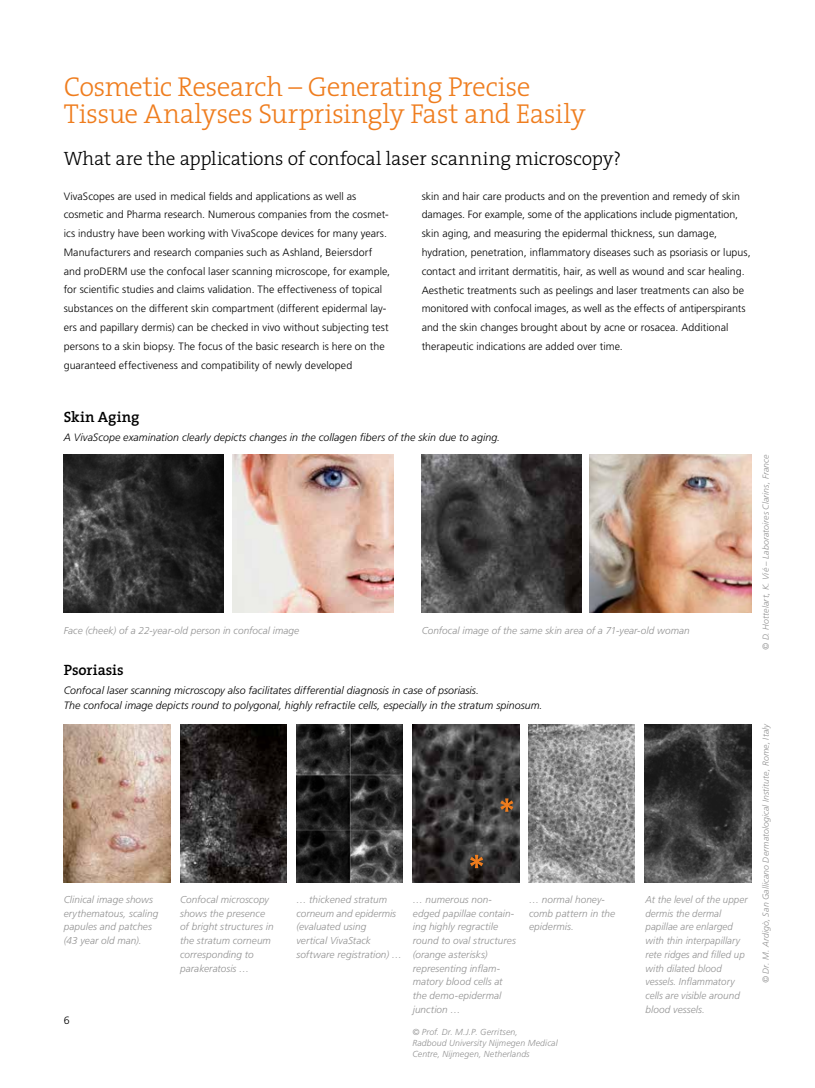
<style>
.page{position:relative;width:815px;height:1088px;background:#fff}
.page>*{position:absolute;margin:0;border:0;box-sizing:border-box;transform-origin:0 0}
.t1{font:300 27.5px/27.5px "The Serif";letter-spacing:-.02em;color:#ef7d1e}
.t2{font:300 19.38px "The Serif";letter-spacing:-.005em;color:#000}
.t3{font:600 15px "The Serif";color:#000}
.t4{font:300 10.62px/18.8px "Frutiger";letter-spacing:.005em;color:#000}
.t5{font:italic 300 10.62px/15px "Frutiger";letter-spacing:.005em;color:#000}
.t6{font:italic 300 10px/13.8px "Frutiger";letter-spacing:.005em;color:#929292}
.t7{font:italic 300 8.75px/11.2px "Frutiger";letter-spacing:.01em;color:#929292}
</style>
<div class="page">
<img style="left:232px;top:454px;width:161px;height:158px">
<img style="left:590px;top:454px;width:161px;height:158px">
<img style="left:64px;top:454px;width:159px;height:158px">
<img style="left:422px;top:454px;width:159px;height:158px">
<img style="left:180px;top:724px;width:107px;height:158px">
<img style="left:528px;top:724px;width:107px;height:158px">
<img style="left:645px;top:724px;width:106px;height:158px">
<img style="left:64px;top:724px;width:106px;height:158px">
<img style="left:296px;top:724px;width:107px;height:158px">
<img style="left:412px;top:724px;width:107px;height:158px">
<svg style="left:470px;top:855px;width:13px;height:13px"></svg>
<svg style="left:500px;top:798px;width:13px;height:14px"></svg>
<h1 class="t1" style="left:64px;top:72px;width:523px">Cosmetic Research – Generating Precise<br>Tissue Analyses Surprisingly Fast and Easily</h1>
<h2 class="t2" style="left:64px;top:143px;width:559px">What are the applications of confocal laser scanning microscopy?</h2>
<p class="t4" style="left:64px;top:187px;width:328px">VivaScopes are used in medical fields and applications as well as cosmetic and Pharma research. Numerous companies from the cosmet&shy;ics industry have been working with VivaScope devices for many years.<br>Manufacturers and research companies such as Ashland, Beiersdorf and proDERM use the confocal laser scanning microscope, for example, for scientific studies and claims validation. The effectiveness of topical substances on the different skin compartment (different epidermal lay&shy;ers and papillary dermis) can be checked in vivo without subjecting test persons to a skin biopsy. The focus of the basic research is here on the guaranteed effectiveness and compatibility of newly developed</p>
<p class="t4" style="left:422px;top:187px;width:330px">skin and hair care products and on the prevention and remedy of skin damages. For example, some of the applications include pigmentation, skin aging, and measuring the epidermal thickness, sun damage, hydration, penetration, inflammatory diseases such as psoriasis or lupus, contact and irritant dermatitis, hair, as well as wound and scar healing.<br>Aesthetic treatments such as peelings and laser treatments can also be monitored with confocal images, as well as the effects of antiperspirants and the skin changes brought about by acne or rosacea. Additional therapeutic indications are added over time.</p>
<h3 class="t3" style="left:64px;top:404px;width:77px">Skin Aging</h3>
<p class="t5" style="left:64px;top:429px;width:438px">A VivaScope examination clearly depicts changes in the collagen fibers of the skin due to aging.</p>
<p class="t6" style="left:64px;top:623px;width:237px">Face (cheek) of a 22-year-old person in confocal image</p>
<p class="t6" style="left:422px;top:623px;width:270px">Confocal image of the same skin area of a 71-year-old woman</p>
<h3 class="t3" style="left:64px;top:657px;width:61px">Psoriasis</h3>
<p class="t5" style="left:64px;top:682px;width:480px">Confocal laser scanning microscopy also facilitates differential diagnosis in case of psoriasis.<br>The confocal image depicts round to polygonal, highly refractile cells, especially in the stratum spinosum.</p>
<p class="t6" style="left:64px;top:892px;width:96px">Clinical image shows erythematous, scaling papules and patches (43 year old man).</p>
<p class="t6" style="left:180px;top:892px;width:95px">Confocal microscopy shows the presence of bright structures in the stratum corneum corresponding to parakeratosis …</p>
<p class="t6" style="left:296px;top:892px;width:107px">… thickened stratum corneum and epidermis (evaluated using<br>vertical VivaStack software registration) …</p>
<p class="t6" style="left:413px;top:892px;width:105px">… numerous non&shy;edged papillae contain&shy;ing highly regractile round to oval structures (orange asterisks) representing inflam&shy;matory blood cells at the demo-epidermal junction …</p>
<p class="t6" style="left:529px;top:892px;width:87px">… normal honey&shy;comb pattern in the epidermis.</p>
<p class="t6" style="left:645px;top:892px;width:104px">At the level of the upper dermis the dermal papillae are enlarged with thin interpapillary rete ridges and filled up with dilated blood vessels. Inflammatory cells are visible around blood vessels.</p>
<p class="t4" style="left:64px;top:1011px;width:7px">6</p>
<p class="t7" style="left:412px;top:1026px;width:147px">© Prof. Dr. M.J.P. Gerritsen,<br>Radboud University Nijmegen Medical<br>Centre, Nijmegen, Netherlands</p>
<p class="t7" style="left:760px;top:650px;width:197px;rotate:-90deg">© D. Hottelart, K. Vié – Laboratoires Clarins, France</p>
<p class="t7" style="left:760px;top:983px;width:260px;rotate:-90deg">© Dr. M. Ardigò, San Gallicano Dermatological Institute, Rome, Italy</p>
</div>
